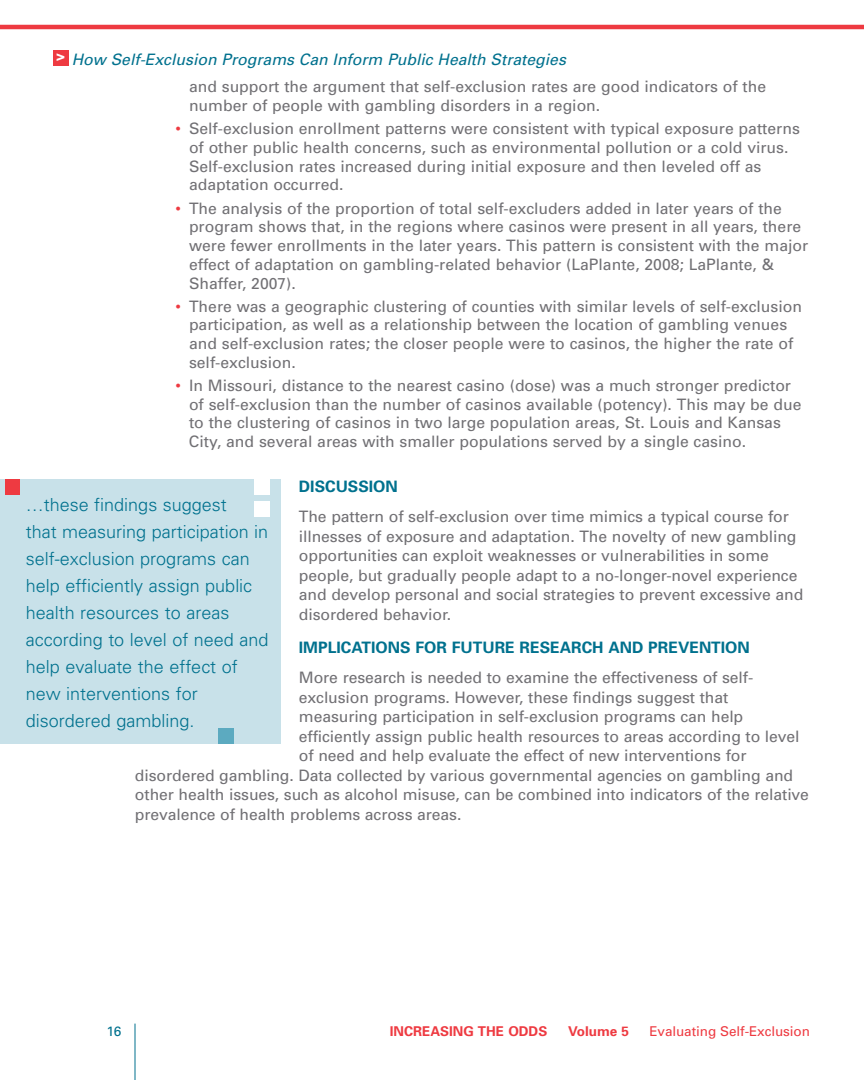
<style>
.page{position:relative;width:864px;height:1080px;background:#fff}
.page>*{position:absolute;margin:0;border:0;box-sizing:border-box;transform-origin:0 0}
.t1{font:300 18px/27px "Univers";color:#00718e}
.t2{font:15.75px/18.8px "Univers";color:#717074}
.t3{font:italic 15.75px "Univers";color:#00718e}
.t4{font:700 15.75px "Univers";color:#00718e}
.t5{font:700 13.5px "Univers";color:#ee3a41}
.t6{font:13.5px "Univers";letter-spacing:-.005em;color:#ee3a41}
.t7{font:13.5px "Univers";color:#00718e}
.s1{color:#ee3a41}
</style>
<div class="page">
<div style="left:0;top:480px;width:281px;height:264px;background:#c8e1e9"></div>
<hr style="left:0;top:25px;width:864px;height:4px;background:#ee3a41">
<hr style="left:135px;top:1024px;width:1px;height:56px;background:#00718e">
<div style="left:5px;top:480px;width:15px;height:15px;background:#ee3a41"></div>
<div style="left:218px;top:729px;width:15px;height:15px;background:#5caac0"></div>
<div style="left:254px;top:480px;width:16px;height:15px;background:#fff"></div>
<div style="left:254px;top:501px;width:16px;height:16px;background:#fff"></div>
<div style="left:53px;top:50px;width:16px;height:16px;background:#ee3a41"></div>
<p class="t3" style="left:56px;top:54px;width:511px"><sup>&gt;</sup> How Self-Exclusion Programs Can Inform Public Health Strategies</p>
<p class="t2" style="left:189px;top:79px;width:579px">and support the argument that self-exclusion rates are good indicators of the number of people with gambling disorders in a region.</p>
<p class="t2" style="left:189px;top:121px;width:612px;text-indent:-13px"><span class="s1">•</span> Self-exclusion enrollment patterns were consistent with typical exposure patterns of other public health concerns, such as environmental pollution or a cold virus.<br>Self-exclusion rates increased during initial exposure and then leveled off as adaptation occurred.</p>
<p class="t2" style="left:189px;top:200px;width:621px;text-indent:-13px"><span class="s1">•</span> The analysis of the proportion of total self-excluders added in later years of the program shows that, in the regions where casinos were present in all years, there were fewer enrollments in the later years. This pattern is consistent with the major effect of adaptation on gambling-related behavior (LaPlante, 2008; LaPlante, &amp; Shaffer, 2007).</p>
<p class="t2" style="left:189px;top:298px;width:615px;text-indent:-13px"><span class="s1">•</span> There was a geographic clustering of counties with similar levels of self-exclusion participation, as well as a relationship between the location of gambling venues and self-exclusion rates; the closer people were to casinos, the higher the rate of self-exclusion.</p>
<p class="t2" style="left:189px;top:377px;width:614px;text-indent:-13px"><span class="s1">•</span> In Missouri, distance to the nearest casino (dose) was a much stronger predictor of self-exclusion than the number of casinos available (potency). This may be due to the clustering of casinos in two large population areas, St. Louis and Kansas City, and several areas with smaller populations served by a single casino.</p>
<p class="t4" style="left:299px;top:480px;width:100px">DISCUSSION</p>
<p class="t2" style="left:299px;top:508px;width:506px;line-height:19.5px">The pattern of self-exclusion over time mimics a typical course for illnesses of exposure and adaptation. The novelty of new gambling opportunities can exploit weaknesses or vulnerabilities in some people, but gradually people adapt to a no-longer-novel experience and develop personal and social strategies to prevent excessive and disordered behavior.</p>
<p class="t4" style="left:299px;top:642px;width:452px">IMPLICATIONS FOR FUTURE RESEARCH AND PREVENTION</p>
<p class="t2" style="left:299px;top:670px;width:456px">More research is needed to examine the effectiveness of self-</p>
<p class="t2" style="left:299px;top:689px;width:431px">exclusion programs. However, these findings suggest that</p>
<p class="t2" style="left:299px;top:709px;width:446px">measuring participation in self-exclusion programs can help</p>
<p class="t2" style="left:299px;top:728px;width:502px">efficiently assign public health resources to areas according to level</p>
<p class="t2" style="left:299px;top:748px;width:449px">of need and help evaluate the effect of new interventions for</p>
<p class="t2" style="left:135px;top:767px;width:660px">disordered gambling. Data collected by various governmental agencies on gambling and</p>
<p class="t2" style="left:135px;top:787px;width:676px">other health issues, such as alcohol misuse, can be combined into indicators of the relative</p>
<p class="t2" style="left:135px;top:806px;width:328px">prevalence of health problems across areas.</p>
<p class="t1" style="left:26px;top:493px;width:244px">…these findings suggest<br>that measuring participation in self-exclusion programs can help efficiently assign public health resources to areas according to level of need and help evaluate the effect of new interventions for disordered gambling.</p>
<p class="t7" style="left:106px;top:1026px;width:17px">16</p>
<p class="t5" style="left:390px;top:1026px;width:159px">INCREASING THE ODDS</p>
<p class="t5" style="left:568px;top:1026px;width:62px">Volume 5</p>
<p class="t6" style="left:649px;top:1026px;width:162px">Evaluating Self-Exclusion</p>
</div>
